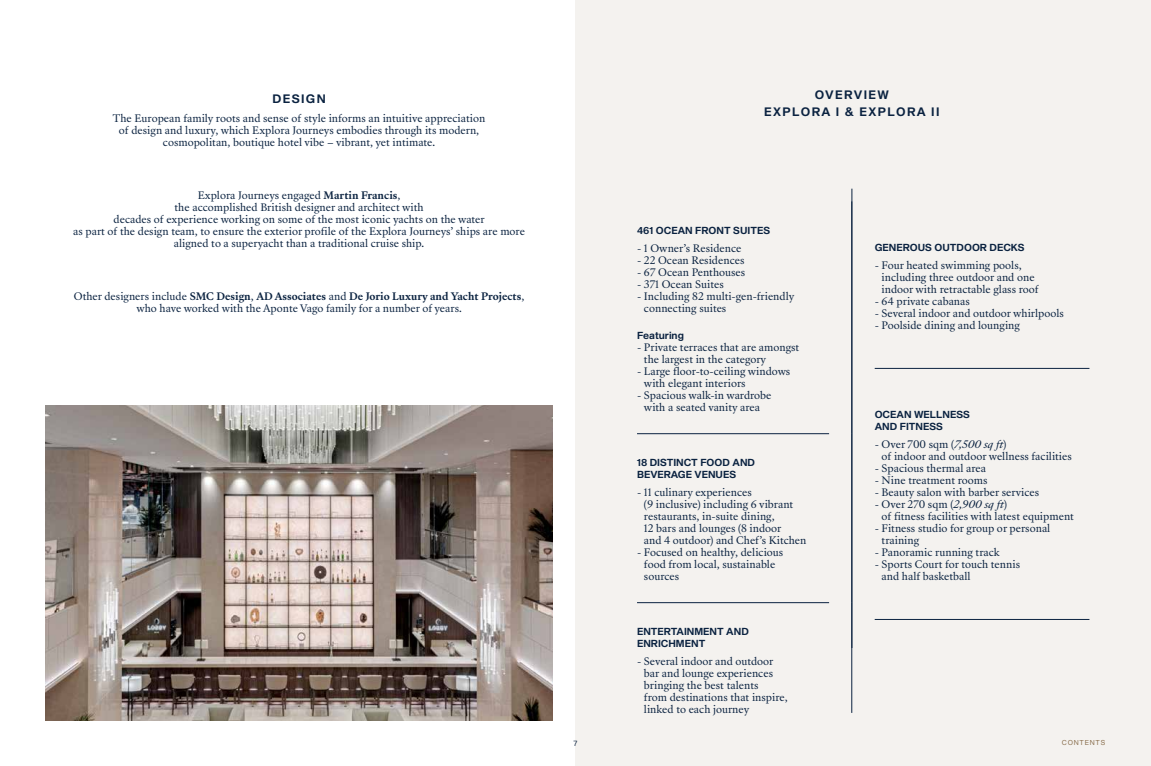
<style>
.page{position:relative;width:1151px;height:766px;background:#fff}
.page>*{position:absolute;margin:0;border:0;box-sizing:border-box;transform-origin:0 0}
.t1{font:300 12px/17.1px "Shapiro 65";letter-spacing:.11em;color:#0a2240;text-align:center}
.t2{font:10px/12px "Sang Bleu Republic";color:#0a2240}
.t3{font:300 10px/12px "Shapiro 65";color:#0a2240}
.t4{font:7.5px "Shapiro 35 Feather";color:#0a2240}
.t5{font:7px "Shapiro 35 Feather";letter-spacing:.11em;color:#886d4b}
.s1{font-weight:700}
.s2{font-style:italic}
</style>
<div class="page">
<div style="left:575px;top:0;width:576px;height:765px;background:#f4f2ef"></div>
<hr style="left:852px;top:189px;width:1px;height:458px;background:#0a2240">
<hr style="left:637px;top:433px;width:192px;height:1px;background:#0a2240">
<hr style="left:637px;top:602px;width:192px;height:1px;background:#0a2240">
<hr style="left:852px;top:602px;width:1px;height:110px;background:#0a2240">
<hr style="left:875px;top:619px;width:214px;height:1px;background:#0a2240">
<hr style="left:875px;top:368px;width:214px;height:1px;background:#0a2240">
<img style="left:46px;top:406px;width:506px;height:314px">
<p class="t1" style="left:272px;top:90px;width:55px">DESIGN</p>
<p class="t2" style="left:113px;top:113px;width:374px;text-align:center">The European family roots and sense of style informs an intuitive appreciation of design and luxury, which Explora Journeys embodies through its modern, cosmopolitan, boutique hotel vibe – vibrant, yet intimate.</p>
<p class="t2" style="left:73px;top:190px;width:453px;text-align:center">Explora Journeys engaged <span class="s1">Martin Francis</span>,<br>the accomplished British designer and architect with<br>decades of experience working on some of the most iconic yachts on the water<br>as part of the design team, to ensure the exterior profile of the Explora Journeys’ ships are more aligned to a superyacht than a traditional cruise ship.</p>
<p class="t2" style="left:74px;top:291px;width:452px;text-align:center">Other designers include <span class="s1">SMC Design</span>, <span class="s1">AD Associates</span> and <span class="s1">De Jorio Luxury and Yacht Projects</span>, who have worked with the Aponte Vago family for a number of years.</p>
<p class="t4" style="left:573px;top:737px;width:5px">7</p>
<p class="t1" style="left:764px;top:87px;width:177px">OVERVIEW<br>EXPLORA I &amp; EXPLORA II</p>
<p class="t3" style="left:637px;top:225px;width:135px">461 OCEAN FRONT SUITES</p>
<p class="t2" style="left:637px;top:242px;width:106px">- 1 Owner’s Residence</p>
<p class="t2" style="left:637px;top:254px;width:109px">- 22 Ocean Residences</p>
<p class="t2" style="left:637px;top:266px;width:110px">- 67 Ocean Penthouses</p>
<p class="t2" style="left:637px;top:278px;width:88px">- 371 Ocean Suites</p>
<p class="t2" style="left:644px;top:290px;width:152px;text-indent:-7px">- Including 82 multi-gen-friendly connecting suites</p>
<p class="t3" style="left:637px;top:330px;width:48px">Featuring</p>
<p class="t2" style="left:644px;top:341px;width:157px;text-indent:-7px">- Private terraces that are amongst the largest in the category</p>
<p class="t2" style="left:644px;top:365px;width:148px;text-indent:-7px">- Large floor-to-ceiling windows with elegant interiors</p>
<p class="t2" style="left:637px;top:389px;width:136px;text-align:center">- Spacious walk-in wardrobe with a seated vanity area</p>
<p class="t3" style="left:637px;top:457px;width:120px">18 DISTINCT FOOD AND<br>BEVERAGE VENUES</p>
<p class="t2" style="left:644px;top:486px;width:164px;text-indent:-7px">- 11 culinary experiences<br>(9 inclusive) including 6 vibrant restaurants, in-suite dining,<br>12 bars and lounges (8 indoor<br>and 4 outdoor) and Chef’s Kitchen</p>
<p class="t2" style="left:644px;top:546px;width:141px;text-indent:-7px">- Focused on healthy, delicious food from local, sustainable sources</p>
<p class="t3" style="left:637px;top:625px;width:113px">ENTERTAINMENT AND<br>ENRICHMENT</p>
<p class="t2" style="left:644px;top:655px;width:145px;text-indent:-7px">- Several indoor and outdoor bar and lounge experiences bringing the best talents<br>from destinations that inspire, linked to each journey</p>
<p class="t3" style="left:875px;top:242px;width:151px">GENEROUS OUTDOOR DECKS</p>
<p class="t2" style="left:882px;top:259px;width:159px;text-indent:-7px">- Four heated swimming pools, including three outdoor and one indoor with retractable glass roof</p>
<p class="t2" style="left:875px;top:295px;width:97px">- 64 private cabanas</p>
<p class="t2" style="left:875px;top:307px;width:191px">- Several indoor and outdoor whirlpools</p>
<p class="t2" style="left:875px;top:319px;width:147px">- Poolside dining and lounging</p>
<p class="t3" style="left:875px;top:408px;width:97px">OCEAN WELLNESS<br>AND FITNESS</p>
<p class="t2" style="left:882px;top:438px;width:192px;text-indent:-7px">- Over 700 sqm (<span class="s2">7,500 sq ft</span>)<br>of indoor and outdoor wellness facilities</p>
<p class="t2" style="left:875px;top:462px;width:113px">- Spacious thermal area</p>
<p class="t2" style="left:875px;top:474px;width:114px">- Nine treatment rooms</p>
<p class="t2" style="left:875px;top:486px;width:166px">- Beauty salon with barber services</p>
<p class="t2" style="left:882px;top:498px;width:194px;text-indent:-7px">- Over 270 sqm (<span class="s2">2,900 sq ft</span>)<br>of fitness facilities with latest equipment</p>
<p class="t2" style="left:882px;top:522px;width:170px;text-indent:-7px">- Fitness studio for group or personal training</p>
<p class="t2" style="left:875px;top:546px;width:127px">- Panoramic running track</p>
<p class="t2" style="left:882px;top:558px;width:140px;text-indent:-7px">- Sports Court for touch tennis and half basketball</p>
<p class="t5" style="left:1062px;top:737px;width:45px">CONTENTS</p>
</div>
